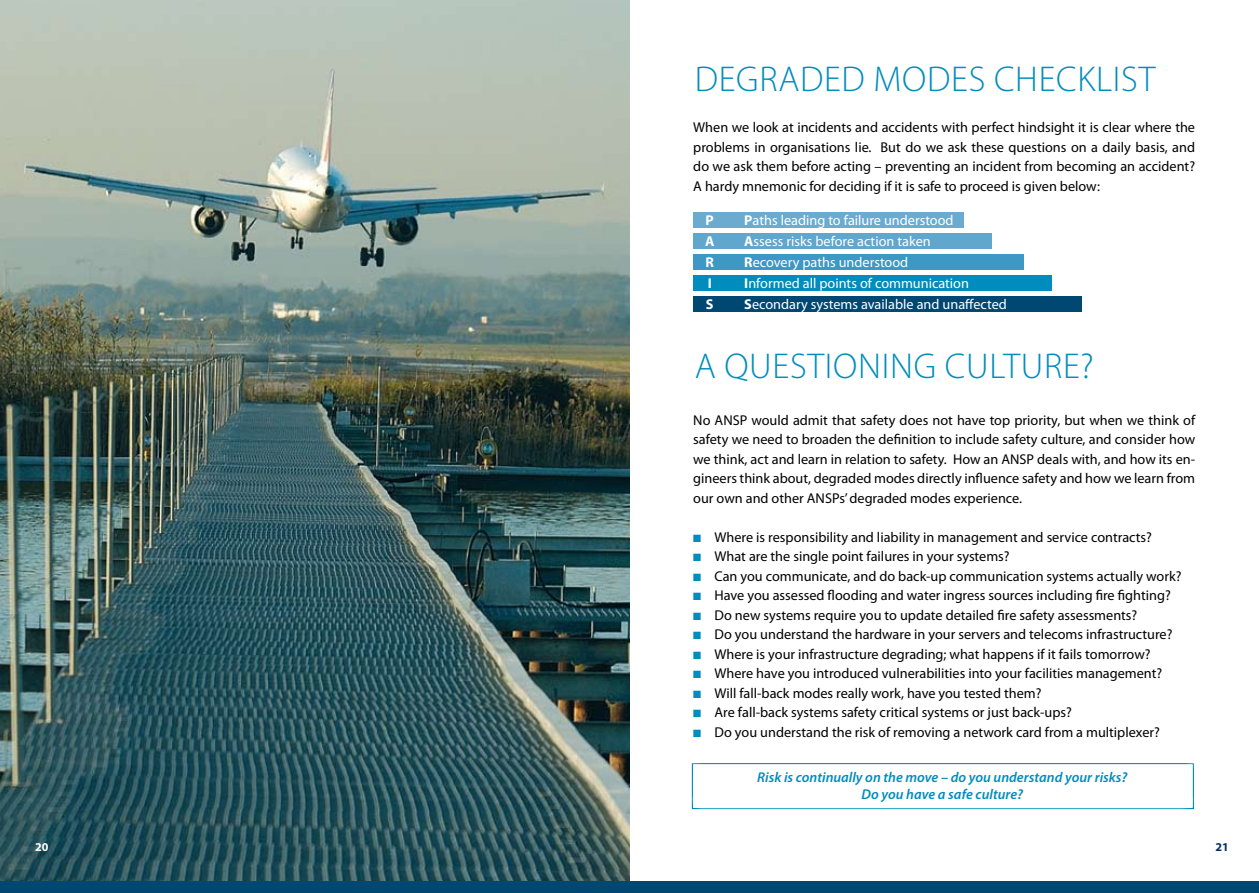
<style>
.page{position:relative;width:1259px;height:893px;background:#fff}
.page>*{position:absolute;margin:0;border:0;box-sizing:border-box;transform-origin:0 0}
.t1{font:300 36px "Myriad Pro";letter-spacing:.02em;color:#008cbd}
.t2{font:14.25px/19.5px "Myriad Pro";color:#000;text-align:justify}
.t3{font:14.25px "Myriad Pro";color:#fff}
.t4{font:italic 600 14.25px/17.1px "Myriad Pro";color:#008cbd;text-align:center}
.t5{font:700 14.25px "Myriad Pro";color:#fff}
.t6{font:700 12px "Myriad Pro";color:#fff}
.t7{font:700 12px "Myriad Pro";color:#00305e}
.s1{font-weight:700}
.s2{color:#008cbd}
</style>
<div class="page">
<img style="left:0;top:0;width:629px;height:882px">
<div style="left:693px;top:233px;width:299px;height:15px;background:#61a6cd"></div>
<div style="left:693px;top:254px;width:331px;height:16px;background:#3d98c5"></div>
<div style="left:693px;top:276px;width:359px;height:15px;background:#008cbd"></div>
<div style="left:693px;top:297px;width:389px;height:15px;background:#004772"></div>
<div style="left:693px;top:212px;width:270px;height:15px;background:#6cabd0"></div>
<div style="left:689px;top:761px;width:505px;height:49px;background:#000;opacity:.75"></div>
<div style="left:0;top:882px;width:1259px;height:11px;background:#004772"></div>
<h1 class="t1" style="left:694px;top:59px;width:46px">DEGRADED</h1>
<h1 class="t1" style="left:873px;top:59px;width:50px">MODES</h1>
<h1 class="t1" style="left:994px;top:59px;width:118px">CHECKLIST</h1>
<p class="t2" style="left:693px;top:118px;width:503px">When we look at incidents and accidents with perfect hindsight it is clear where the problems in organisations lie. But do we ask these questions on a daily basis, and do we ask them before acting – preventing an incident from becoming an accident?<br>A hardy mnemonic for deciding if it is safe to proceed is given below:</p>
<p class="t5" style="left:705px;top:212px;width:10px">P</p>
<p class="t3" style="left:744px;top:212px;width:211px"><span class="s1">P</span>aths leading to failure understood</p>
<p class="t5" style="left:705px;top:233px;width:11px">A</p>
<p class="t3" style="left:744px;top:233px;width:188px"><span class="s1">A</span>ssess risks before action taken</p>
<p class="t5" style="left:705px;top:254px;width:10px">R</p>
<p class="t3" style="left:744px;top:254px;width:165px"><span class="s1">R</span>ecovery paths understood</p>
<p class="t5" style="left:708px;top:275px;width:6px">I</p>
<p class="t3" style="left:744px;top:275px;width:226px"><span class="s1">I</span>nformed all points of communication</p>
<p class="t5" style="left:706px;top:296px;width:9px">S</p>
<p class="t3" style="left:744px;top:296px;width:264px"><span class="s1">S</span>econdary systems available and unaffected</p>
<h1 class="t1" style="left:694px;top:346px;width:74px">A QUESTIONING</h1>
<h1 class="t1" style="left:945px;top:346px;width:41px">CULTURE</h1>
<h1 class="t1" style="left:1080px;top:346px;width:15px">?</h1>
<p class="t2" style="left:693px;top:410px;width:503px">No ANSP would admit that safety does not have top priority, but when we think of safety we need to broaden the definition to include safety culture, and consider how we think, act and learn in relation to safety. How an ANSP deals with, and how its en&shy;gineers think about, degraded modes directly influence safety and how we learn from our own and other ANSPs’ degraded modes experience.</p>
<p class="t2" style="left:693px;top:527px;width:460px"><span class="s2">■</span> Where is responsibility and liability in management and service contracts?</p>
<p class="t2" style="left:693px;top:547px;width:318px"><span class="s2">■</span> What are the single point failures in your systems?</p>
<p class="t2" style="left:693px;top:566px;width:490px"><span class="s2">■</span> Can you communicate, and do back-up communication systems actually work?</p>
<p class="t2" style="left:693px;top:586px;width:479px"><span class="s2">■</span> Have you assessed flooding and water ingress sources including fire fighting?</p>
<p class="t2" style="left:693px;top:605px;width:445px"><span class="s2">■</span> Do new systems require you to update detailed fire safety assessments?</p>
<p class="t2" style="left:693px;top:625px;width:481px"><span class="s2">■</span> Do you understand the hardware in your servers and telecoms infrastructure?</p>
<p class="t2" style="left:693px;top:644px;width:459px"><span class="s2">■</span> Where is your infrastructure degrading; what happens if it fails tomorrow?</p>
<p class="t2" style="left:693px;top:664px;width:470px"><span class="s2">■</span> Where have you introduced vulnerabilities into your facilities management?</p>
<p class="t2" style="left:693px;top:683px;width:350px"><span class="s2">■</span> Will fall-back modes really work, have you tested them?</p>
<p class="t2" style="left:693px;top:703px;width:380px"><span class="s2">■</span> Are fall-back systems safety critical systems or just back-ups?</p>
<p class="t2" style="left:693px;top:722px;width:468px"><span class="s2">■</span> Do you understand the risk of removing a network card from a multiplexer?</p>
<p class="t4" style="left:757px;top:768px;width:372px">Risk is continually on the move – do you understand your risks?<br>Do you have a safe culture?</p>
<p class="t6" style="left:35px;top:840px;width:15px">20</p>
<p class="t7" style="left:1215px;top:840px;width:15px">21</p>
</div>
